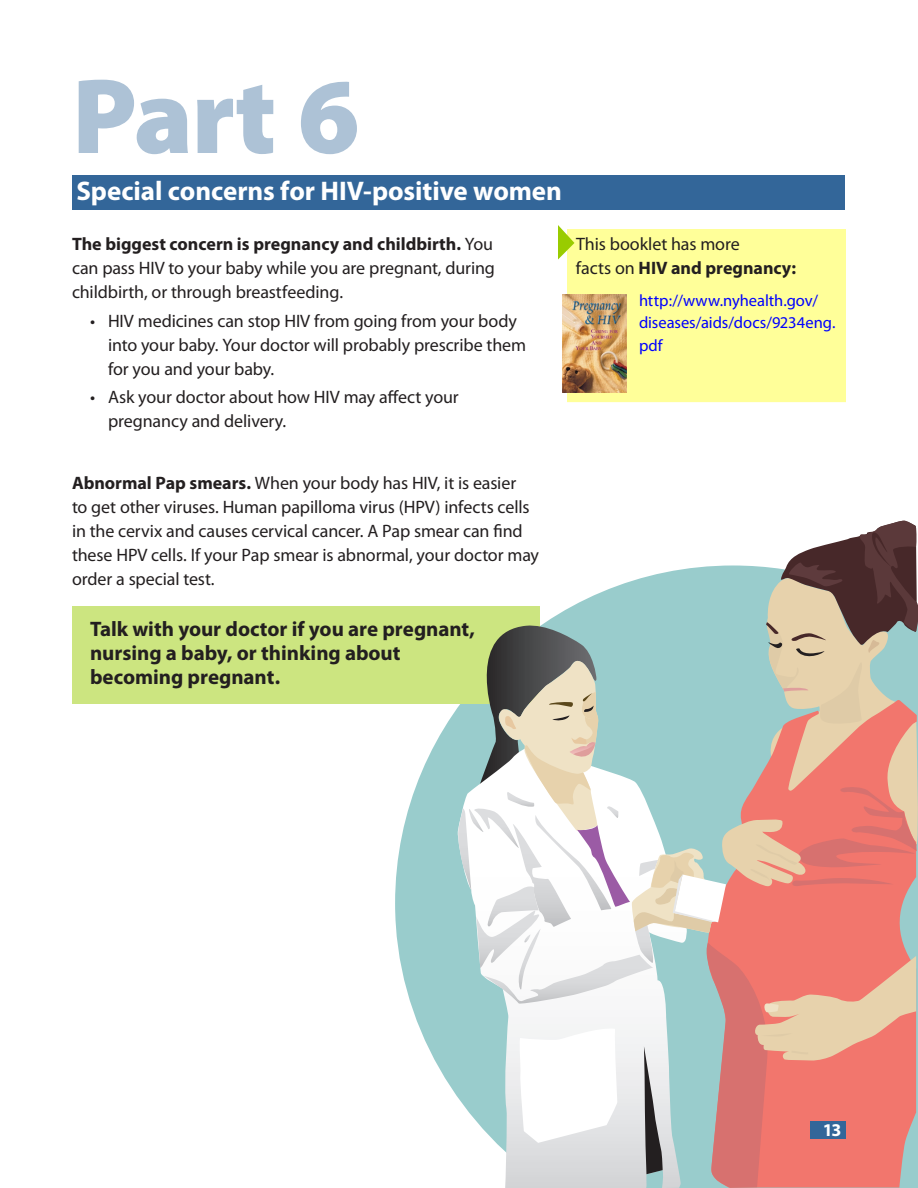
<style>
.page{position:relative;width:918px;height:1188px;background:#fff}
.page>*{position:absolute;margin:0;border:0;box-sizing:border-box;transform-origin:0 0}
.t1{font:900 108px "Myriad Pro";color:#adc2d6}
.t2{font:700 27px "Myriad Pro";letter-spacing:-.005em;color:#fff}
.t3{font:700 21px/24px "Myriad Pro";letter-spacing:-.005em;color:#231f20}
.t4{font:18px/24px "Myriad Pro";letter-spacing:-.005em;color:#231f20}
.t5{font:700 18px "Myriad Pro";color:#fff}
.t6{font:16.5px/22.5px "Myriad Pro";color:#00f}
.s1{font-weight:700}
</style>
<div class="page">
<svg style="left:395px;top:707px;width:63px;height:391px;fill:#9cc"></svg>
<div style="left:72px;top:606px;width:468px;height:98px;background:#cce580"></div>
<div style="left:72px;top:176px;width:772px;height:34px;background:#369"></div>
<div style="left:568px;top:230px;width:277px;height:171px;background:#ff9"></div>
<div style="left:567px;top:229px;width:279px;height:173px;border:2px solid #ff9"></div>
<svg style="left:558px;top:225px;width:16px;height:35px"></svg>
<img style="left:562px;top:294px;width:65px;height:99px">
<svg style="left:458px;top:521px;width:460px;height:667px"></svg>
<div style="left:810px;top:1121px;width:36px;height:18px;background:#369"></div>
<h1 class="t1" style="left:72px;top:55px;width:289px">Part 6</h1>
<h2 class="t2" style="left:76px;top:176px;width:487px">Special concerns for HIV-positive women</h2>
<p class="t4" style="left:72px;top:232px;width:425px;text-align:justify"><span class="s1">The biggest concern is pregnancy and childbirth.</span> You can pass HIV to your baby while you are pregnant, during childbirth, or through breastfeeding.</p>
<p class="t4" style="left:108px;top:309px;width:420px;text-indent:-18px">• HIV medicines can stop HIV from going from your body into your baby. Your doctor will probably prescribe them for you and your baby.</p>
<p class="t4" style="left:108px;top:385px;width:352px;text-indent:-18px">• Ask your doctor about how HIV may affect your pregnancy and delivery.</p>
<p class="t4" style="left:576px;top:232px;width:222px">This booklet has more<br>facts on <span class="s1">HIV and pregnancy:</span></p>
<p class="t6" style="left:639px;top:289px;width:198px">http://www.nyhealth.gov/ diseases/aids/docs/9234eng. pdf</p>
<p class="t4" style="left:72px;top:472px;width:469px"><span class="s1">Abnormal Pap smears.</span> When your body has HIV, it is easier<br>to get other viruses. Human papilloma virus (HPV) infects cells in the cervix and causes cervical cancer. A Pap smear can find these HPV cells. If your Pap smear is abnormal, your doctor may order a special test.</p>
<p class="t3" style="left:90px;top:617px;width:387px">Talk with your doctor if you are pregnant, nursing a baby, or thinking about becoming pregnant.</p>
<p class="t5" style="left:823px;top:1120px;width:20px">13</p>
</div>
